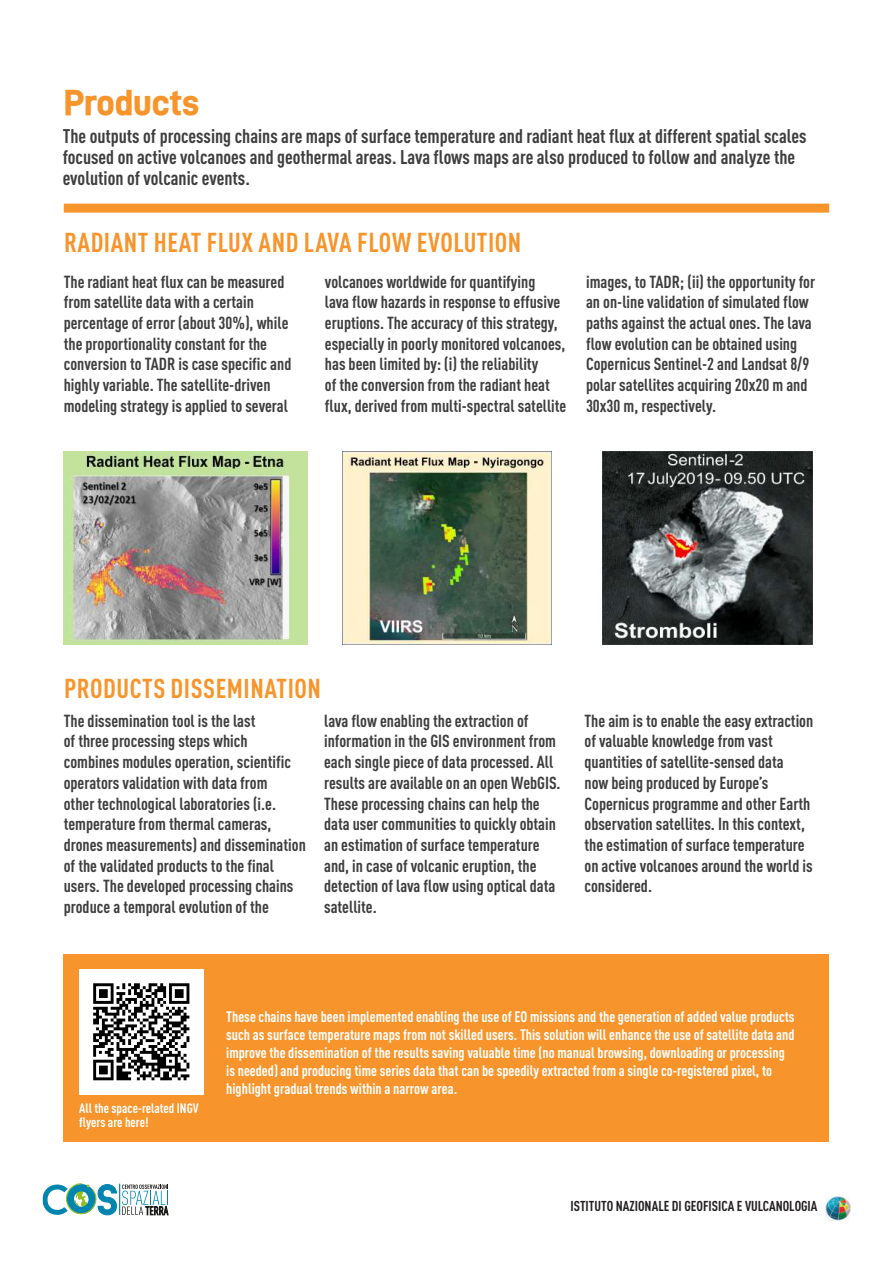
<style>
.page{position:relative;width:893px;height:1263px;background:#fff}
.page>*{position:absolute;margin:0;border:0;box-sizing:border-box;transform-origin:0 0}
.t1{font:36px "D DIN PRO Heavy";color:#f7952c}
.t2{font:700 condensed 27px "DIN Pro";letter-spacing:.02em;color:#f7952c}
.t3{font:700 condensed 19.5px/21px "DIN Pro";color:#3e3e3f}
.t4{font:700 condensed 17.25px/20.7px "DIN Pro";color:#3e3e3f}
.t5{font:700 condensed 15px/18px "DIN Pro";color:#fff}
.t6{font:700 condensed 14.25px "DIN Pro";color:#231f20}
.t7{font:700 condensed 13.5px/14.2px "DIN Pro";color:#fff}
</style>
<div class="page">
<div style="left:64px;top:204px;width:765px;height:9px;background:#f7952c"></div>
<img style="left:64px;top:451px;width:243px;height:193px">
<img style="left:826px;top:1196px;width:24px;height:24px">
<svg style="left:43px;top:1183px;width:125px;height:32px"></svg>
<hr style="left:119px;top:1184px;width:1px;height:31px;background:#0085b0">
<img style="left:342px;top:451px;width:209px;height:193px">
<img style="left:603px;top:451px;width:209px;height:193px">
<div style="left:64px;top:954px;width:765px;height:187px;background:#f7952c"></div>
<img style="left:79px;top:969px;width:125px;height:125px">
<h1 class="t1" style="left:64px;top:82px;width:137px">Products</h1>
<p class="t3" style="left:63px;top:123px;width:745px">The outputs of processing chains are maps of surface temperature and radiant heat flux at different spatial scales focused on active volcanoes and geothermal areas. Lava flows maps are also produced to follow and analyze the evolution of volcanic events.</p>
<h2 class="t2" style="left:64px;top:222px;width:459px">RADIANT HEAT FLUX AND LAVA FLOW EVOLUTION</h2>
<p class="t4" style="left:64px;top:270px;width:229px">The radiant heat flux can be measured from satellite data with a certain percentage of error (about 30%), while the proportionality constant for the conversion to TADR is case specific and highly variable. The satellite-driven modeling strategy is applied to several</p>
<p class="t4" style="left:325px;top:270px;width:243px">volcanoes worldwide for quantifying<br>lava flow hazards in response to effusive eruptions. The accuracy of this strategy, especially in poorly monitored volcanoes, has been limited by: (i) the reliability<br>of the conversion from the radiant heat flux, derived from multi-spectral satellite</p>
<p class="t4" style="left:586px;top:270px;width:231px">images, to TADR; (ii) the opportunity for an on-line validation of simulated flow paths against the actual ones. The lava flow evolution can be obtained using Copernicus Sentinel-2 and Landsat 8/9 polar satellites acquiring 20x20 m and 30x30 m, respectively.</p>
<h2 class="t2" style="left:64px;top:668px;width:258px">PRODUCTS DISSEMINATION</h2>
<p class="t4" style="left:64px;top:709px;width:244px">The dissemination tool is the last<br>of three processing steps which combines modules operation, scientific operators validation with data from<br>other technological laboratories (i.e. temperature from thermal cameras, drones measurements) and dissemination of the validated products to the final users. The developed processing chains produce a temporal evolution of the</p>
<p class="t4" style="left:324px;top:709px;width:238px">lava flow enabling the extraction of information in the GIS environment from each single piece of data processed. All results are available on an open WebGIS.<br>These processing chains can help the data user communities to quickly obtain an estimation of surface temperature and, in case of volcanic eruption, the detection of lava flow using optical data satellite.</p>
<p class="t4" style="left:584px;top:709px;width:230px">The aim is to enable the easy extraction of valuable knowledge from vast quantities of satellite-sensed data<br>now being produced by Europe’s Copernicus programme and other Earth observation satellites. In this context, the estimation of surface temperature on active volcanoes around the world is considered.</p>
<p class="t7" style="left:79px;top:1099px;width:121px">All the space-related INGV flyers are here!</p>
<p class="t5" style="left:226px;top:1006px;width:570px">These chains have been implemented enabling the use of EO missions and the generation of added value products such as surface temperature maps from not skilled users. This solution will enhance the use of satellite data and improve the dissemination of the results saving valuable time (no manual browsing, downloading or processing is needed) and producing time series data that can be speedily extracted from a single co-registered pixel, to highlight gradual trends within a narrow area.</p>
<p class="t6" style="left:570px;top:1195px;width:248px">ISTITUTO NAZIONALE DI GEOFISICA E VULCANOLOGIA</p>
</div>
